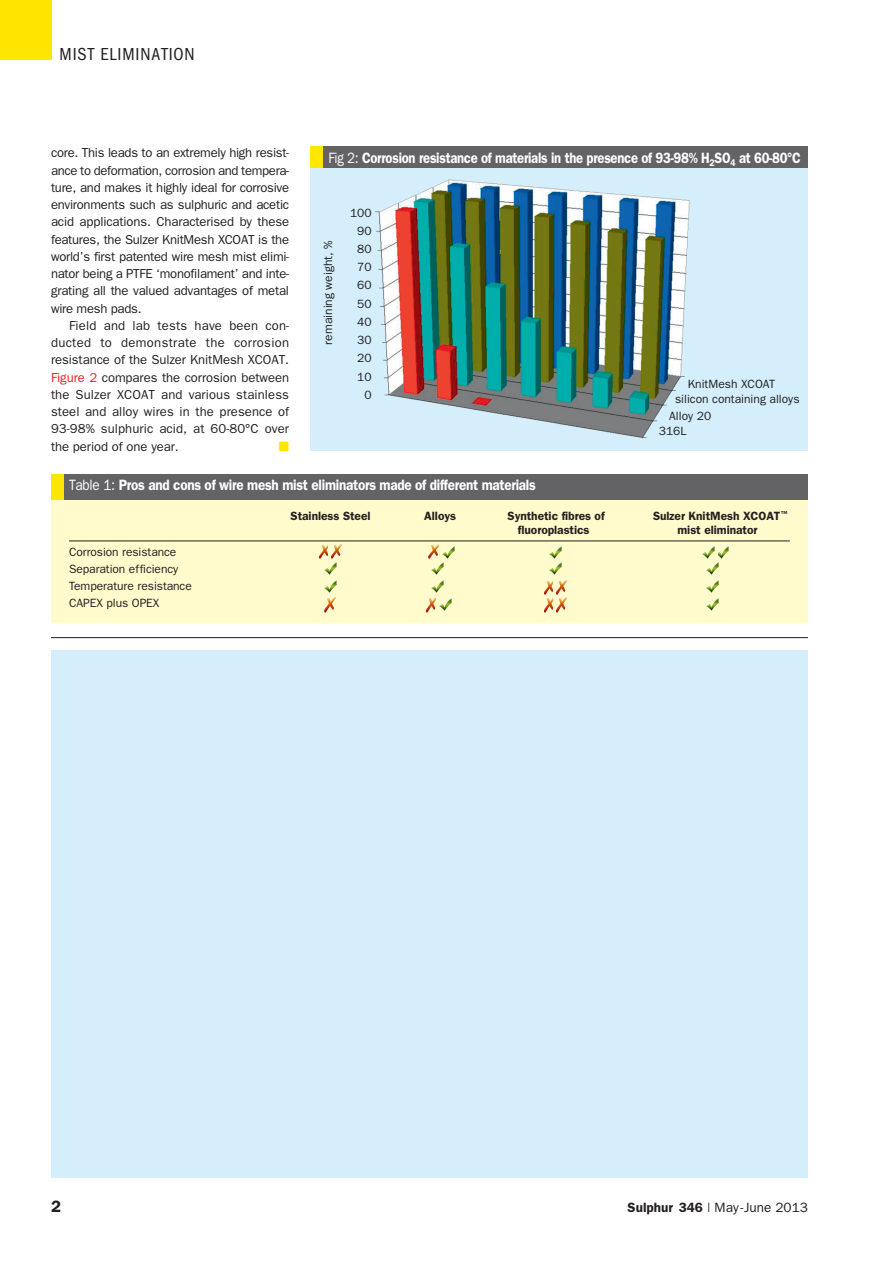
<style>
.page{position:relative;width:893px;height:1263px;background:#fff}
.page>*{position:absolute;margin:0;border:0;box-sizing:border-box;transform-origin:0 0}
.t1{font:condensed 18px "Franklin Gothic";letter-spacing:.05em;color:#231f20}
.t2{font:600 16.5px "Franklin Gothic";color:#231f20}
.t3{font:600 15px "Franklin Gothic";letter-spacing:-.02em;color:#fff;scale:.87 1}
.t4{font:600 15px "Franklin Gothic";letter-spacing:-.02em;color:#fff;scale:.9 1}
.t5{font:13.5px "Franklin Gothic";color:#231f20}
.t6{font:13.5px "Zapf Dingbats";color:#ffe601}
.t7{font:13.05px/17.2px "Franklin Gothic";letter-spacing:-.01em;color:#231f20;text-align:justify}
.t8{font:12px/18.3px "Franklin Gothic";color:#231f20}
.t9{font:600 12px "Franklin Gothic";letter-spacing:-.005em;color:#231f20}
.s1{color:#ee1d23}
.s2{font-weight:400}
.s3{font-weight:600}
</style>
<div class="page">
<div style="left:0;top:0;width:51px;height:60px;background:#ffe601"></div>
<div style="left:51px;top:495px;width:757px;height:128px;background:#fffbcc"></div>
<hr style="left:69px;top:541px;width:721px;height:1px;background:#231f20">
<div style="left:51px;top:474px;width:757px;height:26px;background:#636366"></div>
<div style="left:51px;top:474px;width:13px;height:26px;background:#ffe601"></div>
<img style="left:310px;top:168px;width:498px;height:283px">
<div style="left:310px;top:146px;width:498px;height:22px;background:#636366"></div>
<div style="left:310px;top:146px;width:13px;height:22px;background:#ffe601"></div>
<div style="left:51px;top:651px;width:757px;height:527px;background:#d4effb"></div>
<hr style="left:51px;top:637px;width:757px;height:1px;background:#231f20">
<img style="left:319px;top:545px;width:9px;height:14px">
<img style="left:331px;top:544px;width:14px;height:16px">
<img style="left:324px;top:562px;width:13px;height:31px">
<img style="left:324px;top:597px;width:12px;height:16px">
<img style="left:431px;top:562px;width:13px;height:31px">
<img style="left:426px;top:597px;width:10px;height:16px">
<img style="left:439px;top:598px;width:13px;height:13px">
<img style="left:428px;top:544px;width:11px;height:15px">
<img style="left:442px;top:546px;width:13px;height:13px">
<img style="left:544px;top:598px;width:9px;height:15px">
<img style="left:556px;top:597px;width:11px;height:16px">
<img style="left:544px;top:581px;width:9px;height:14px">
<img style="left:556px;top:580px;width:11px;height:15px">
<img style="left:549px;top:546px;width:13px;height:29px">
<img style="left:706px;top:562px;width:13px;height:49px">
<img style="left:718px;top:546px;width:11px;height:13px">
<img style="left:702px;top:546px;width:13px;height:13px">
<h1 class="t1" style="left:60px;top:43px;width:137px">MIST ELIMINATION</h1>
<p class="t7" style="left:51px;top:144px;width:240px">core. This leads to an extremely high resist&shy;ance to deformation, corrosion and tempera&shy;ture, and makes it highly ideal for corrosive environments such as sulphuric and acetic acid applications. Characterised by these features, the Sulzer KnitMesh XCOAT is the world’s first patented wire mesh mist elimi&shy;nator being a PTFE ‘monofilament’ and inte&shy;grating all the valued advantages of metal wire mesh pads.</p>
<p class="t7" style="left:51px;top:316px;width:240px;text-indent:18px">Field and lab tests have been con&shy;ducted to demonstrate the corrosion resistance of the Sulzer KnitMesh XCOAT.<br><span class="s1">Figure 2</span> compares the corrosion between the Sulzer XCOAT and various stainless steel and alloy wires in the presence of 93-98% sulphuric acid, at 60-80°C over the period of one year.</p>
<p class="t6" style="left:279px;top:440px;width:12px">■</p>
<p class="t3" style="left:328px;top:149px;width:544px"><span class="s2">Fig 2:</span> Corrosion resistance of materials in the presence of 93-98% H<sub>2</sub>SO<sub>4</sub> at 60-80°C</p>
<p class="t8" style="left:319px;top:345px;width:106px;rotate:-90deg">remaining weight, %</p>
<p class="t8" style="left:350px;top:203px;width:23px;text-align:right">100<br>90<br>80<br>70<br>60<br>50<br>40<br>30<br>20<br>10<br>0</p>
<p class="t8" style="left:688px;top:375px;width:89px">KnitMesh XCOAT</p>
<p class="t8" style="left:675px;top:390px;width:126px">silicon containing alloys</p>
<p class="t8" style="left:669px;top:406px;width:43px">Alloy 20</p>
<p class="t8" style="left:659px;top:422px;width:29px">316L</p>
<p class="t4" style="left:69px;top:476px;width:520px"><span class="s2">Table 1:</span> Pros and cons of wire mesh mist eliminators made of different materials</p>
<p class="t8" style="left:69px;top:543px;width:124px;line-height:17.2px">Corrosion resistance<br>Separation efficiency<br>Temperature resistance<br>CAPEX plus OPEX</p>
<p class="t9" style="left:291px;top:509px;width:82px">Stainless Steel</p>
<p class="t9" style="left:424px;top:509px;width:33px">Alloys</p>
<p class="t9" style="left:508px;top:509px;width:99px">Synthetic fibres of</p>
<p class="t9" style="left:653px;top:509px;width:136px">Sulzer KnitMesh XCOAT<sup>™</sup></p>
<p class="t9" style="left:518px;top:523px;width:73px">fluoroplastics</p>
<p class="t9" style="left:677px;top:523px;width:82px">mist eliminator</p>
<p class="t2" style="left:51px;top:1196px;width:11px">2</p>
<p class="t5" style="left:628px;top:1199px;width:182px"><span class="s3">Sulphur 346</span> | May -June 2013</p>
</div>
